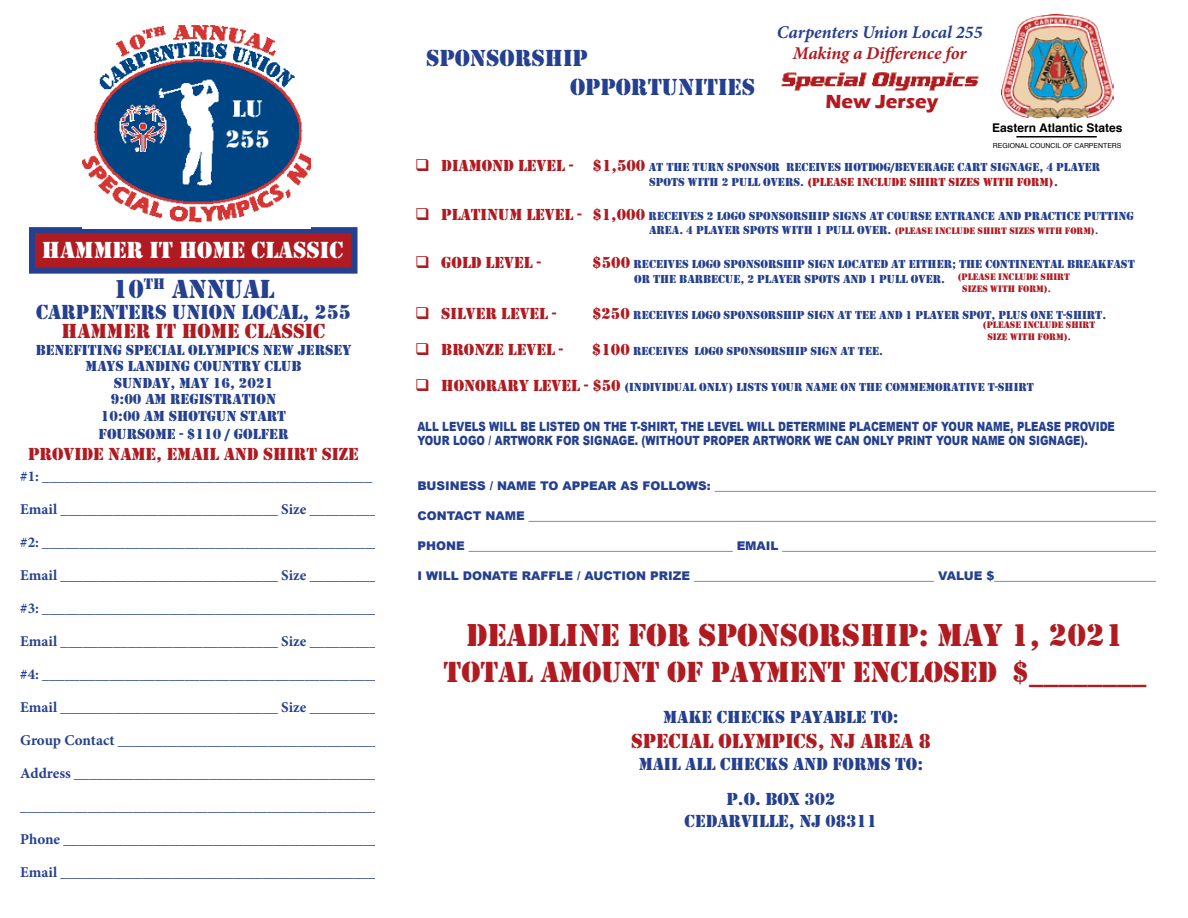
<style>
.page{position:relative;width:1188px;height:918px;background:#fff}
.page>*{position:absolute;margin:0;border:0;box-sizing:border-box;transform-origin:0 0}
.t1{font:32.7px "Stencil";color:#af1b20}
.t2{font:30px "Stencil";color:#af1b20}
.t3{font:27px "Stencil";color:#25408f}
.t4{font:24px/28.8px "Stencil";color:#25408f}
.t5{font:24px "Stencil";color:#fff}
.t6{font:21px "Stencil";color:#af1b20}
.t7{font:21px "Stencil";color:#25408f}
.t8{font:700 19.5px "Eras ITC";color:#af1b20}
.t9{font:18px/35.1px "Stencil";color:#25408f;text-align:center}
.t10{font:18px "Stencil";color:#af1b20}
.t11{font:italic 700 18px "Minion Pro";color:#25408f}
.t12{font:italic 700 18px "Minion Pro";letter-spacing:-.005em;color:#af1b20}
.t13{font:16.5px "Stencil";color:#af1b20}
.t14{font:700 15px "Minion Pro";color:#25408f}
.t15{font:15px/16.5px "Stencil";color:#25408f}
.t16{font:900 12.75px/14.4px "Arial";color:#25408f;scale:.8 1}
.t17{font:12px/14.4px "Stencil";color:#25408f}
.t18{font:900 12px "Arial";color:#25408f}
.t19{font:700 12px "Helvetica";color:#000}
.t20{font:9.75px/11.7px "Stencil";color:#af1b20}
.t21{font:6.9px "Helvetica";color:#000}
.s1{color:#af1b20}
.s2{font-size:16.5px;color:#af1b20}
.s3{font-size:12px;color:#25408f}
.s4{color:#25408f}
</style>
<div class="page">
<img style="left:1002px;top:15px;width:112px;height:103px">
<div style="left:29px;top:227px;width:329px;height:47px;background:#af1b20;border:6px solid #25408f"></div>
<img style="left:781px;top:72px;width:198px;height:19px">
<img style="left:83px;top:25px;width:228px;height:204px">
<hr style="left:1016px;top:136px;width:81px;height:2px;background:#000">
<h3 class="t5" style="left:42px;top:236px;width:303px">HAMMER IT HOME CLASSIC</h3>
<h3 class="t3" style="left:113px;top:273px;width:95px">10<sup>TH</sup> ANNU</h3>
<h3 class="t3" style="left:243px;top:273px;width:33px">AL</h3>
<h3 class="t7" style="left:36px;top:300px;width:316px">CARPENTERS UNION LOCAL, 255</h3>
<h3 class="t6" style="left:62px;top:319px;width:265px">HAMMER IT HOME CLASSIC</h3>
<p class="t15" style="left:36px;top:342px;width:317px">BENEFITING SPECIAL OLYMPICS NEW JERSEY</p>
<p class="t15" style="left:86px;top:358px;width:207px">MAYS LANDING COUNTRY CLUB</p>
<p class="t15" style="left:114px;top:375px;width:20px">SUND</p>
<p class="t15" style="left:111px;top:375px;width:164px;text-indent:41px">AY, MAY 16, 2021<br>9:00 AM REGISTRATIO</p>
<p class="t15" style="left:266px;top:391px;width:12px">N</p>
<p class="t15" style="left:99px;top:407px;width:191px;line-height:18px;text-align:right">START<br>FOURSOME - $110 / GOLFER</p>
<p class="t10" style="left:28px;top:444px;width:332px">PROVIDE NAME, EMAIL AND SHIRT SIZE</p>
<p class="t14" style="left:20px;top:466px;width:354px">#1: ____________________________________________</p>
<p class="t14" style="left:20px;top:499px;width:359px">Email _____________________________ Size _________</p>
<p class="t14" style="left:20px;top:532px;width:361px">#2: _____________________________________________</p>
<p class="t14" style="left:20px;top:565px;width:359px">Email _____________________________ Size _________</p>
<p class="t14" style="left:20px;top:598px;width:361px">#3: _____________________________________________</p>
<p class="t14" style="left:20px;top:631px;width:359px">Email _____________________________ Size _________</p>
<p class="t14" style="left:20px;top:664px;width:361px">#4: _____________________________________________</p>
<p class="t14" style="left:20px;top:697px;width:359px">Email _____________________________ Size _________</p>
<p class="t14" style="left:20px;top:730px;width:362px">Group Contact ___________________________________</p>
<p class="t14" style="left:20px;top:763px;width:363px">Address _________________________________________</p>
<p class="t14" style="left:20px;top:796px;width:361px">________________________________________________</p>
<p class="t14" style="left:20px;top:829px;width:360px">Phone __________________________________________</p>
<p class="t14" style="left:20px;top:862px;width:357px">Email __________________________________________</p>
<p class="t15" style="left:101px;top:408px;width:117px">10:00 AM SHOTGUN</p>
<h3 class="t4" style="left:570px;top:44px;width:187px;text-indent:-144px">SPONSORSHIP<br>OPPORTUNITIES</h3>
<p class="t11" style="left:777px;top:19px;width:207px">Carpenters Union Local 255</p>
<p class="t12" style="left:793px;top:41px;width:175px">Making a Difference for</p>
<h3 class="t8" style="left:826px;top:91px;width:114px">New Jersey</h3>
<p class="t19" style="left:992px;top:118px;width:132px">Eastern Atlantic States</p>
<p class="t21" style="left:993px;top:141px;width:130px">REGIONAL COUNCIL OF CARPENTERS</p>
<p class="t17" style="left:649px;top:160px;width:453px;text-indent:-234px"><span class="s1">❑</span> <span class="s2">DIAMOND LEVEL - $1,500</span> AT THE TURN SPONSOR RECEIVES HOTDOG/BEVERAGE CART SIGNAGE, 4 PLAYER<br>SPOTS WITH 2 PULL OVERS. <span class="s1">(PLEASE INCLUDE SHIRT SIZES WITH FORM)</span>.</p>
<p class="t17" style="left:415px;top:209px;width:712px"><span class="s1">❑</span> <span class="s2">PLATINUM LEVEL - $1,000</span> RECEIVES 2 LOGO SPONSORSHIP SIGNS AT COURSE ENTRANCE AND PRACTICE PUTTING</p>
<p class="t20" style="left:649px;top:225px;width:451px"><span class="s3">AREA. 4 PLAYER SPOTS WITH 1 PULL OVER.</span> (PLEASE INCLUDE SHIRT SIZES WITH FORM)<span class="s4">.</span></p>
<p class="t13" style="left:415px;top:253px;width:127px">❑ GOLD LEVEL -</p>
<p class="t17" style="left:634px;top:257px;width:502px;text-indent:-42px"><span class="s2">$500</span> RECEIVES LOGO SPONSORSHIP SIGN LOCATED AT EITHER; THE CONTINENTAL BREAKFAST<br>OR THE BAR</p>
<p class="t20" style="left:962px;top:271px;width:109px;text-indent:-5px">(PLEASE INCLUDE SHIRT<br>SIZES WITH FORM).</p>
<p class="t17" style="left:703px;top:272px;width:243px">BECUE, 2 PLAYER SPOTS AND 1 PULL OVER.</p>
<p class="t13" style="left:415px;top:304px;width:143px">❑ SILVER LEVEL -</p>
<p class="t17" style="left:592px;top:308px;width:483px"><span class="s2">$250</span> RECEIVES LOGO SPONSORSHIP SIGN AT TEE AND 1 PLAYER SPOT, PLUS ONE T-SHIRT</p>
<p class="t17" style="left:1102px;top:308px;width:5px">.</p>
<p class="t13" style="left:415px;top:340px;width:149px">❑ BRONZE LEVEL -</p>
<p class="t17" style="left:592px;top:344px;width:293px"><span class="s2">$100</span> RECEIVES LOGO SPONSORSHIP SIGN AT TEE.</p>
<p class="t17" style="left:415px;top:380px;width:620px"><span class="s1">❑</span> <span class="s2">HONORARY LEVEL - $50</span> (INDIVIDUAL ONLY) LISTS YOUR NAME ON THE COMMEMORATIVE T-SHIRT</p>
<p class="t16" style="left:417px;top:419px;width:874px">ALL LEVELS WILL BE LISTED ON THE T-SHIRT, THE LEVEL WILL DETERMINE PLACEMENT OF YOUR NAME, PLEASE PROVIDE<br>YOUR LOGO / ARTWORK FOR SIGNAGE. (WITHOUT PROPER ARTWORK WE CAN ONLY PRINT YOUR NAME ON SIGNAGE).</p>
<p class="t18" style="left:417px;top:477px;width:743px">BUSINESS / NAME TO APPEAR AS FOLLOWS: __________________________________________________________________________</p>
<p class="t18" style="left:417px;top:507px;width:743px">CONTACT NAME _________________________________________________________________________________________________________</p>
<p class="t18" style="left:417px;top:537px;width:745px">PHONE ____________________________________________ EMAIL _______________________________________________________________</p>
<p class="t18" style="left:417px;top:567px;width:741px">I WILL DONATE RAFFLE / AUCTION PRIZE ________________________________________ VALUE $___________________________</p>
<p class="t20" style="left:988px;top:319px;width:109px;text-indent:-5px">(PLEASE INCLUDE SHIRT<br>SIZE WITH FORM).</p>
<h1 class="t1" style="left:466px;top:616px;width:659px">DEADLINE FOR SPONSORSHIP: MAY 1, 2021</h1>
<h2 class="t2" style="left:444px;top:655px;width:704px">TOTAL AMOUNT OF PAYMENT ENCLOSED $________</h2>
<p class="t9" style="left:663px;top:700px;width:237px">MAKE CHECKS PAYABLE TO:</p>
<h3 class="t6" style="left:631px;top:729px;width:301px">SPECIAL OLYMPICS, NJ AREA 8</h3>
<p class="t9" style="left:639px;top:747px;width:286px">MAIL ALL CHECKS AND FORMS TO:<br>P.O. BOX 302</p>
<p class="t9" style="left:685px;top:803px;width:78px">CEDARVILLE</p>
<p class="t9" style="left:789px;top:803px;width:90px">, NJ 08311</p>
</div>
